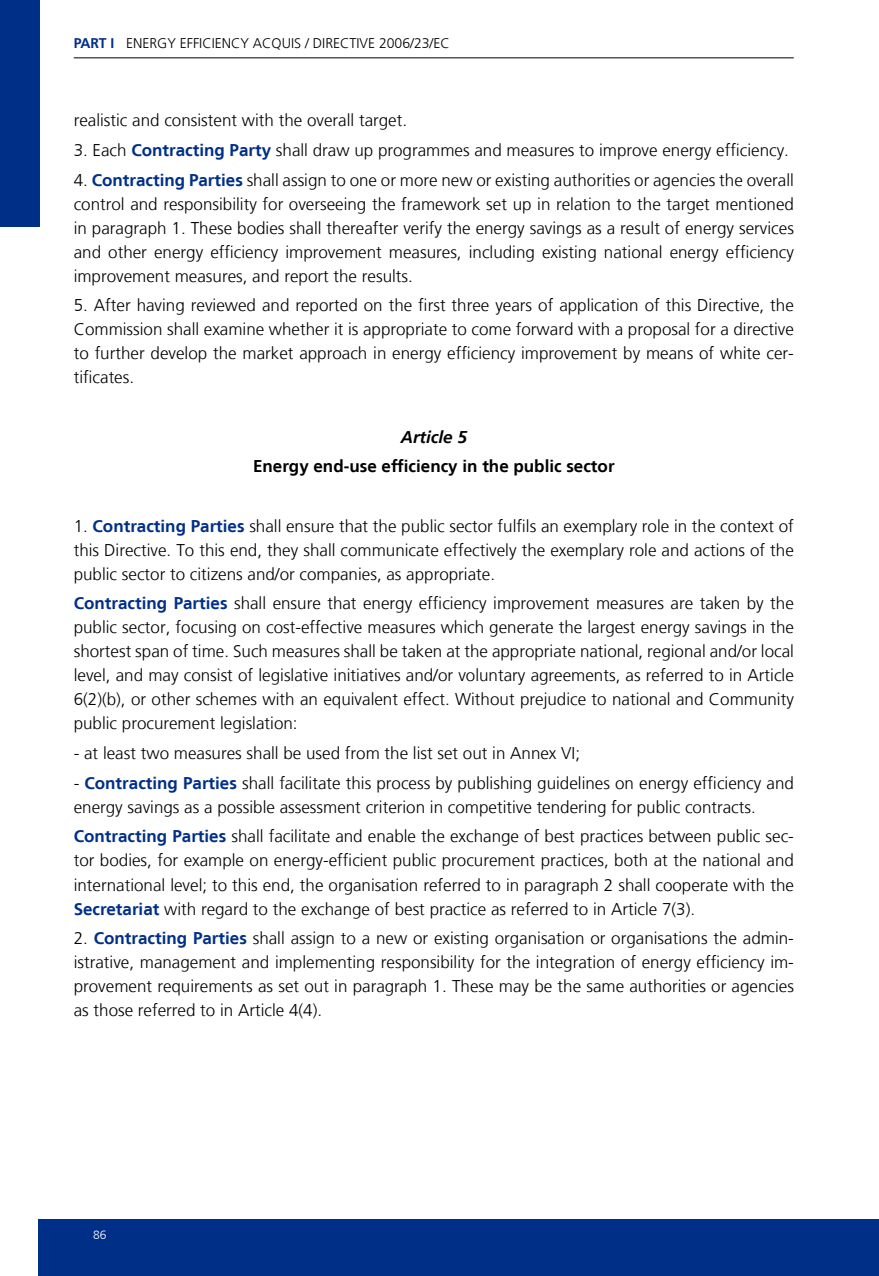
<style>
.page{position:relative;width:879px;height:1276px;background:#fff}
.page>*{position:absolute;margin:0;border:0;box-sizing:border-box;transform-origin:0 0}
.t1{font:300 17px/24px "Frutiger LT";color:#000;text-align:justify}
.t2{font:700 17px "Frutiger LT";color:#000}
.t3{font:italic 700 17px "Frutiger LT";color:#000}
.t4{font:300 14px "Frutiger LT";color:#000}
.t5{font:300 12px "Frutiger LT";color:#fff}
.s1{font-weight:700;color:#002f87}
</style>
<div class="page">
<div style="left:38px;top:1219px;width:841px;height:57px;background:#002f87"></div>
<hr style="left:74px;top:57px;width:720px;height:1px;background:#000">
<div style="left:0;top:0;width:40px;height:227px;background:#002f87"></div>
<p class="t4" style="left:74px;top:35px;width:378px"><span class="s1">PART I</span> ENERGY EFFICIENCY ACQUIS / DIRECTIVE 2006/23/EC</p>
<p class="t1" style="left:74px;top:109px;width:335px">realistic and consistent with the overall target.</p>
<p class="t1" style="left:74px;top:138px;width:717px">3. Each <span class="s1">Contracting Party</span> shall draw up programmes and measures to improve energy efficiency.</p>
<p class="t1" style="left:74px;top:168px;width:722px">4. <span class="s1">Contracting Parties</span> shall assign to one or more new or existing authorities or agencies the overall control and responsibility for overseeing the framework set up in relation to the target mentioned in paragraph 1. These bodies shall thereafter verify the energy savings as a result of energy services and other energy efficiency improvement measures, including existing national energy efficiency improvement measures, and report the results.</p>
<p class="t1" style="left:74px;top:294px;width:722px">5. After having reviewed and reported on the first three years of application of this Directive, the Commission shall examine whether it is appropriate to come forward with a proposal for a directive to further develop the market approach in energy efficiency improvement by means of white cer&shy;tificates.</p>
<p class="t3" style="left:401px;top:427px;width:68px">Article 5</p>
<p class="t2" style="left:253px;top:456px;width:363px">Energy end-use efficiency in the public sector</p>
<p class="t1" style="left:74px;top:514px;width:722px">1. <span class="s1">Contracting Parties</span> shall ensure that the public sector fulfils an exemplary role in the context of this Directive. To this end, they shall communicate effectively the exemplary role and actions of the public sector to citizens and/or companies, as appropriate.</p>
<p class="t1" style="left:74px;top:592px;width:722px"><span class="s1">Contracting Parties</span> shall ensure that energy efficiency improvement measures are taken by the public sector, focusing on cost-effective measures which generate the largest energy savings in the shortest span of time. Such measures shall be taken at the appropriate national, regional and/or local level, and may consist of legislative initiatives and/or voluntary agreements, as referred to in Article 6(2)(b), or other schemes with an equivalent effect. Without prejudice to national and Community public procurement legislation:</p>
<p class="t1" style="left:74px;top:741px;width:508px">- at least two measures shall be used from the list set out in Annex VI;</p>
<p class="t1" style="left:74px;top:771px;width:722px">- <span class="s1">Contracting Parties</span> shall facilitate this process by publishing guidelines on energy efficiency and energy savings as a possible assessment criterion in competitive tendering for public contracts.</p>
<p class="t1" style="left:74px;top:825px;width:722px"><span class="s1">Contracting Parties</span> shall facilitate and enable the exchange of best practices between public sec&shy;tor bodies, for example on energy-efficient public procurement practices, both at the national and international level; to this end, the organisation referred to in paragraph 2 shall cooperate with the <span class="s1">Secretariat</span> with regard to the exchange of best practice as referred to in Article 7(3).</p>
<p class="t1" style="left:74px;top:926px;width:722px">2. <span class="s1">Contracting Parties</span> shall assign to a new or existing organisation or organisations the admin&shy;istrative, management and implementing responsibility for the integration of energy efficiency im&shy;provement requirements as set out in paragraph 1. These may be the same authorities or agencies as those referred to in Article 4(4).</p>
<p class="t5" style="left:93px;top:1228px;width:15px">86</p>
</div>
